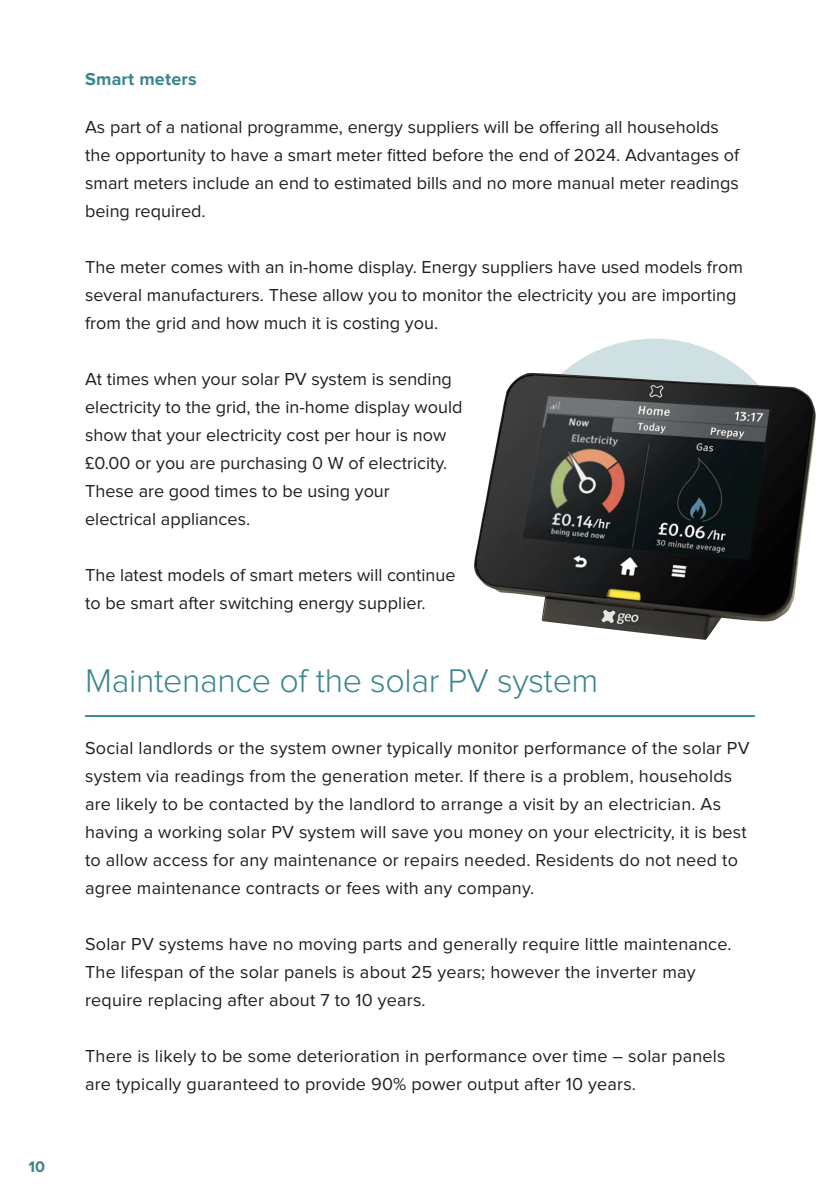
<style>
.page{position:relative;width:840px;height:1191px;background:#fff}
.page>*{position:absolute;margin:0;border:0;box-sizing:border-box;transform-origin:0 0}
.t1{font:300 34px "Proxima Nova";letter-spacing:-.01em;color:#3b858c}
.t2{font:18px/28px "Proxima Nova";letter-spacing:.01em;color:#231f20}
.t3{font:700 18px "Proxima Nova";letter-spacing:.01em;color:#3b858c}
.t4{font:700 16px "Proxima Nova";color:#3b858c}
</style>
<div class="page">
<div style="left:513px;top:338px;width:281px;height:280px;background:#cee0e2;border-radius:50%"></div>
<hr style="left:85px;top:715px;width:669px;height:2px;background:#3b858c">
<img style="left:474px;top:373px;width:341px;height:267px">
<p class="t4" style="left:29px;top:1159px;width:18px">10</p>
<p class="t3" style="left:85px;top:71px;width:113px">Smart meters</p>
<p class="t2" style="left:85px;top:114px;width:655px">As part of a national programme, energy suppliers will be offering all households the opportunity to have a smart meter fitted before the end of 2024. Advantages of smart meters include an end to estimated bills and no more manual meter readings being required.</p>
<p class="t2" style="left:85px;top:254px;width:659px">The meter comes with an in-home display. Energy suppliers have used models from several manufacturers. These allow you to monitor the electricity you are importing from the grid and how much it is costing you.</p>
<p class="t2" style="left:85px;top:366px;width:378px">At times when your solar PV system is sending electricity to the grid, the in-home display would show that your electricity cost per hour is now £0.00 or you are purchasing 0 W of electricity.<br>These are good times to be using your electrical appliances.</p>
<p class="t2" style="left:85px;top:562px;width:372px">The latest models of smart meters will continue to be smart after switching energy supplier.</p>
<p class="t1" style="left:85px;top:665px;width:514px">Maintenance of the solar PV system</p>
<p class="t2" style="left:85px;top:735px;width:665px">Social landlords or the system owner typically monitor performance of the solar PV system via readings from the generation meter. If there is a problem, households are likely to be contacted by the landlord to arrange a visit by an electrician. As having a working solar PV system will save you money on your electricity, it is best to allow access for any maintenance or repairs needed. Residents do not need to agree maintenance contracts or fees with any company.</p>
<p class="t2" style="left:85px;top:931px;width:647px">Solar PV systems have no moving parts and generally require little maintenance.<br>The lifespan of the solar panels is about 25 years; however the inverter may require replacing after about 7 to 10 years.</p>
<p class="t2" style="left:85px;top:1043px;width:641px">There is likely to be some deterioration in performance over time – solar panels are typically guaranteed to provide 90% power output after 10 years.</p>
</div>
